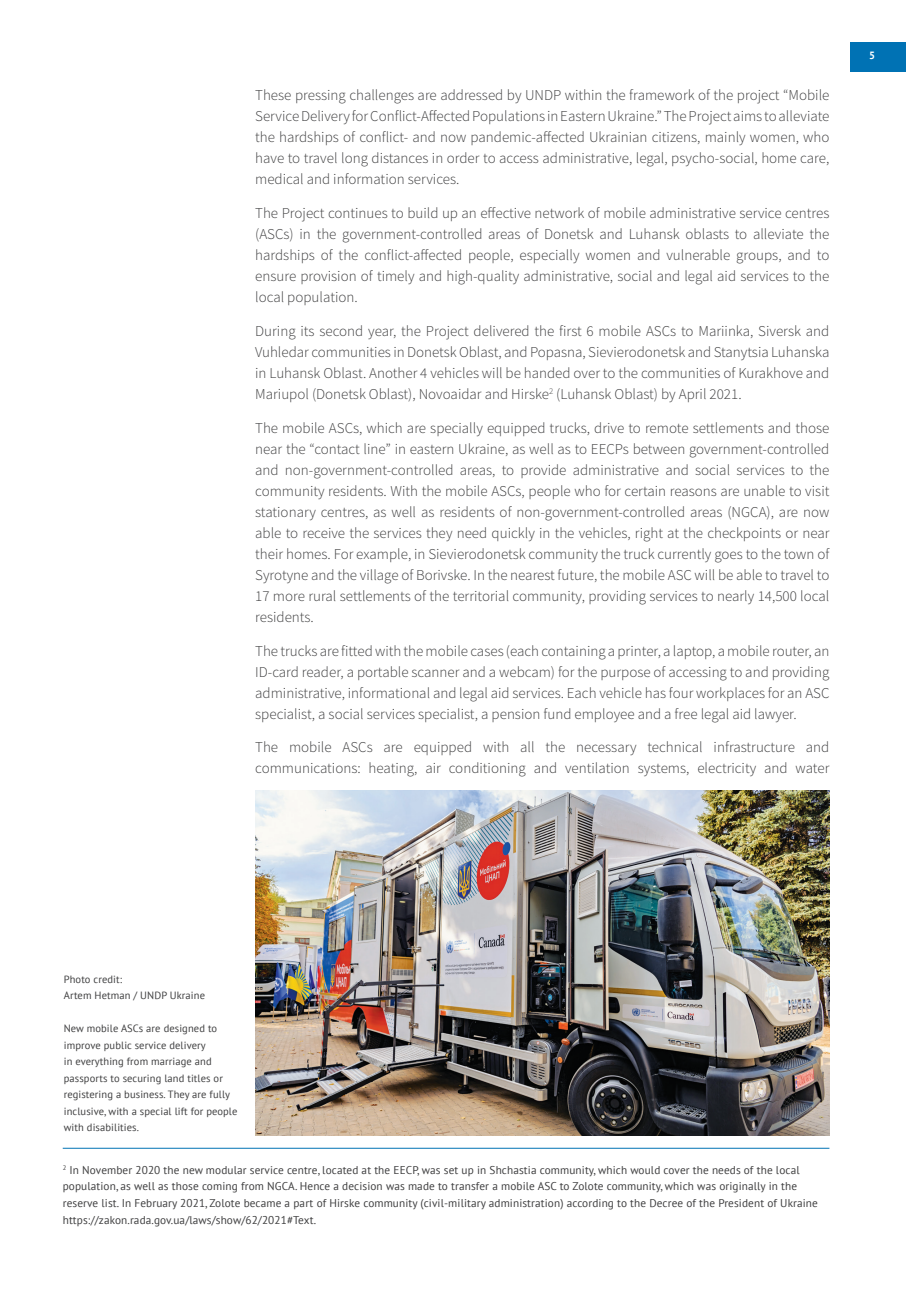
<style>
.page{position:relative;width:906px;height:1289px;background:#fff}
.page>*{position:absolute;margin:0;border:0;box-sizing:border-box;transform-origin:0 0}
.Body{font:300 15px/21px "Source Sans Pro";color:#3e3e3f;text-align:justify}
.Footnote_top{font:11.25px/16.5px "PT Sans";letter-spacing:.01em;color:#3e3e3f}
.Footnote_no_space{font:10.5px/16.5px "PT Sans";letter-spacing:.01em;color:#3e3e3f}
.t1{font:700 10.5px "PT Sans";color:#fff}
</style>
<div class="page">
<hr style="left:63px;top:1147px;width:766px;height:1px;background:#0072b4">
<img style="left:255px;top:790px;width:574px;height:345px">
<div style="left:851px;top:43px;width:55px;height:29px;background:#0072b4"></div>
<p class="Body" style="left:255px;top:85px;width:576px">These pressing challenges are addressed by UNDP within the framework of the project “Mobile Service Delivery for Conflict-Affected Populations in Eastern Ukraine.” The Project aims to alleviate the hardships of conflict- and now pandemic-affected Ukrainian citizens, mainly women, who have to travel long distances in order to access administrative, legal, psycho-social, home care, medical and information services.</p>
<p class="Body" style="left:255px;top:203px;width:576px">The Project continues to build up an effective network of mobile administrative service centres (ASCs) in the government-controlled areas of Donetsk and Luhansk oblasts to alleviate the hardships of the conflict-affected people, especially women and vulnerable groups, and to ensure provision of timely and high-quality administrative, social and legal aid services to the local population.</p>
<p class="Body" style="left:255px;top:320px;width:576px">During its second year, the Project delivered the first 6 mobile ASCs to Mariinka, Siversk and Vuhledar communities in Donetsk Oblast, and Popasna, Sievierodonetsk and Stanytsia Luhanska in Luhansk Oblast. Another 4 vehicles will be handed over to the communities of Kurakhove and Mariupol (Donetsk Oblast), Novoaidar and Hirske<sup>2</sup> (Luhansk Oblast) by April 2021.</p>
<p class="Body" style="left:255px;top:417px;width:576px">The mobile ASCs, which are specially equipped trucks, drive to remote settlements and those near the “contact line” in eastern Ukraine, as well as to EECPs between government-controlled and non-government-controlled areas, to provide administrative and social services to the community residents. With the mobile ASCs, people who for certain reasons are unable to visit stationary centres, as well as residents of non-government-controlled areas (NGCA), are now able to receive the services they need quickly in the vehicles, right at the checkpoints or near their homes. For example, in Sievierodonetsk community the truck currently goes to the town of Syrotyne and the village of Borivske. In the nearest future, the mobile ASC will be able to travel to 17 more rural settlements of the territorial community, providing services to nearly 14,500 local residents.</p>
<p class="Body" style="left:255px;top:640px;width:576px">The trucks are fitted with the mobile cases (each containing a printer, a laptop, a mobile router, an ID-card reader, a portable scanner and a webcam) for the purpose of accessing to and providing administrative, informational and legal aid services. Each vehicle has four workplaces for an ASC specialist, a social services specialist, a pension fund employee and a free legal aid lawyer.</p>
<p class="Body" style="left:255px;top:737px;width:576px">The mobile ASCs are equipped with all the necessary technical infrastructure and communications: heating, air conditioning and ventilation systems, electricity and water</p>
<p class="t1" style="left:869px;top:48px;width:7px">5</p>
<p class="Footnote_no_space" style="left:64px;top:970px;width:60px">Photo credit:</p>
<p class="Footnote_no_space" style="left:64px;top:987px;width:143px">Artem Hetman / UNDP Ukraine</p>
<p class="Footnote_no_space" style="left:64px;top:1020px;width:175px">New mobile ASCs are designed to improve public service delivery<br>in everything from marriage and passports to securing land titles or registering a business. They are fully inclusive, with a special lift for people with disabilities.</p>
<p class="Footnote_top" style="left:63px;top:1161px;width:756px"><sup>2</sup> In November 2020 the new modular service centre, located at the EECP, was set up in Shchastia community, which would cover the needs of the local population, as well as those coming from NGCA. Hence a decision was made to transfer a mobile ASC to Zolote community, which was originally in the reserve list. In February 2021, Zolote became a part of Hirske community (civil-military administration) according to the Decree of the President of Ukraine https://zakon.rada.gov.ua/laws/show/62/2021#Text.</p>
</div>
